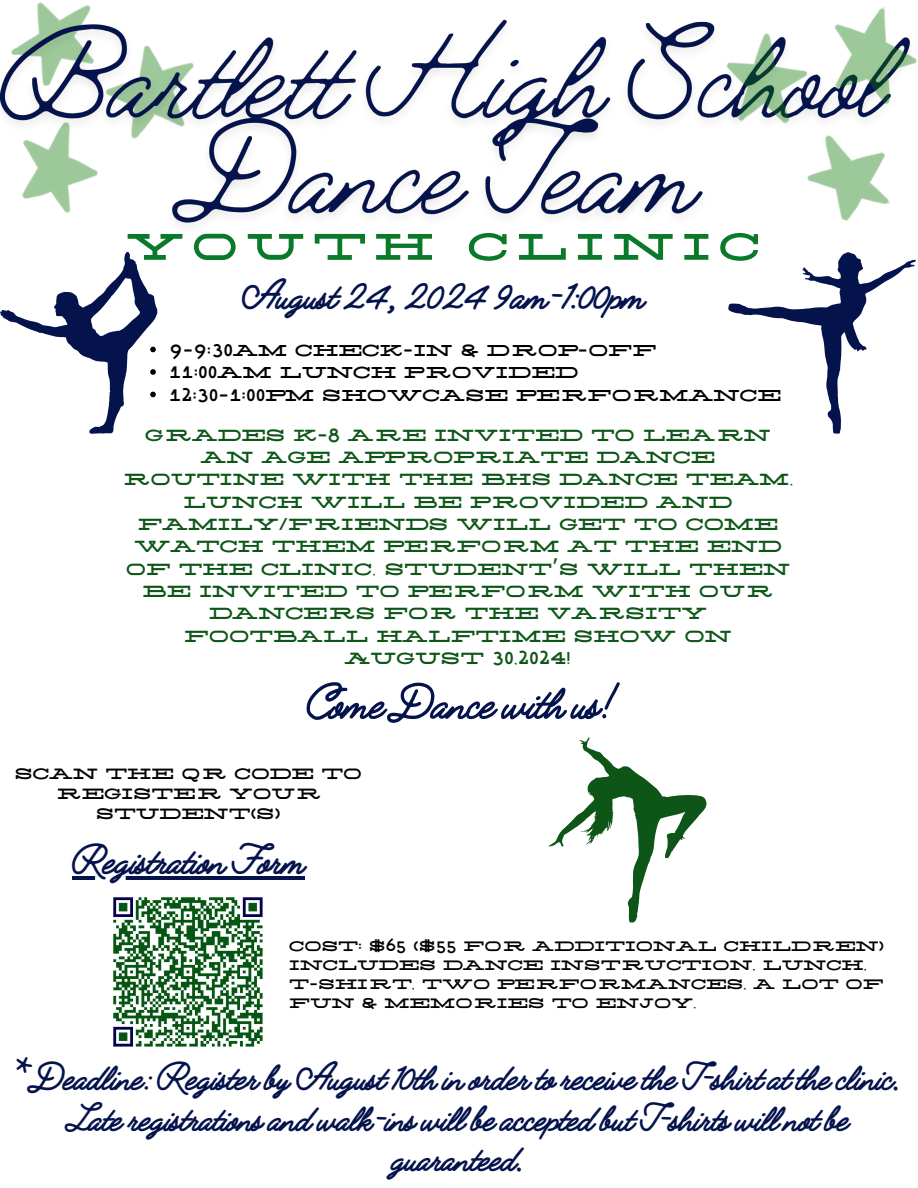
<style>
.page{position:relative;width:918px;height:1188px;background:#fff}
.page>*{position:absolute;margin:0;border:0;box-sizing:border-box;transform-origin:0 0}
.t1{font:52.65px "Silverfake";letter-spacing:.145em;color:#0a7929}
.t2{font:700 51px "Jimmy Script";color:#05134d}
.t3{font:700 43.5px "Jimmy Script";color:#05134d}
.t4{font:700 43.2px "Jimmy Script";color:#05134d}
.t5{font:700 40.5px/40.5px "Jimmy Script";color:#05134d;text-align:center}
.t6{font:22.95px/22.4px "Silverfake";color:#0e5618;text-align:center}
.t7{font:22.5px "Silverfake";color:#000}
.t8{font:21.15px/20.2px "Silverfake";color:#000;text-align:center}
.t9{font:19.5px/19.2px "Silverfake";color:#000}
.s1{font-family:"Noto Sans Gurmukhi"}
</style>
<div class="page">
<svg style="left:728px;top:269px;width:176px;height:165px"></svg>
<img style="left:0;top:2px;width:916px;height:267px">
<img style="left:689px;top:2px;width:228px;height:232px">
<svg style="left:0;top:252px;width:157px;height:182px"></svg>
<hr style="left:72px;top:877px;width:233px;height:3px;background:#05134d">
<img style="left:113px;top:897px;width:150px;height:150px">
<svg style="left:548px;top:737px;width:159px;height:186px"></svg>
<h3 class="t1" style="left:126px;top:220px;width:636px">Youth Clinic</h3>
<p class="t4" style="left:241px;top:268px;width:405px">August 24, 2024 9am-1:00pm</p>
<p class="t7" style="left:169px;top:339px;width:489px">9-9:30am Check-in &amp; drop-off</p>
<p class="t7" style="left:169px;top:361px;width:410px">11:00am Lunch provided</p>
<p class="t7" style="left:169px;top:384px;width:614px">12:30-1:00pm Showcase Performance</p>
<h4 class="t6" style="left:122px;top:424px;width:673px">Grades K-8 are invited to learn an age appropriate dance routine with the bhs dance team.<br>Lunch will be provided and family/friends will get to come watch them perform at the end of the clinic. Student<span class="s1">’</span>s will then be invited to perform with our dancers for the varsity football halftime show on<br>August 30,2024!</h4>
<p class="t2" style="left:307px;top:670px;width:306px">ComeDance withus!</p>
<p class="t8" style="left:15px;top:763px;width:349px">scan the QR code to register your student(s)</p>
<h2 class="t3" style="left:72px;top:833px;width:234px">RegistrationForm</h2>
<p class="t9" style="left:289px;top:936px;width:597px">Cost: $65 ($55 for additional children)</p>
<p class="t9" style="left:289px;top:956px;width:596px">includes dance instruction, lunch,<br>T-shirt, two performances, a lot of fun &amp; memories to enjoy.</p>
<h5 class="t5" style="left:15px;top:1059px;width:887px">*Deadline: Registerby August 10thinorder to receive the T-shirtat the clinic.<br>Late registrationsand walk-ins willbeacceptedbut T-shirts willnotbe guaranteed.</h5>
</div>
